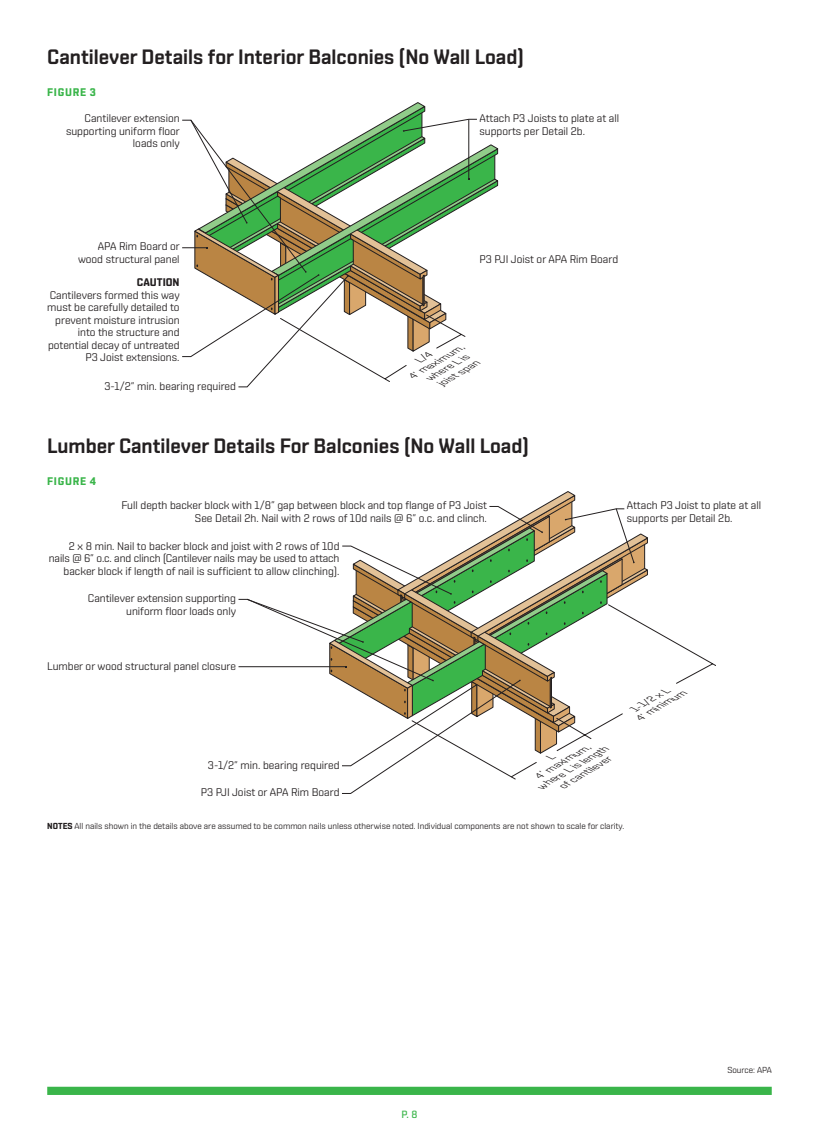
<style>
.page{position:relative;width:819px;height:1134px;background:#fff}
.page>*{position:absolute;margin:0;border:0;box-sizing:border-box;transform-origin:0 0}
.t1{font:600 20.82px "Shentox";color:#231f20}
.t2{font:11.03px/12.4px "Shentox";color:#231f20;text-align:right}
.t3{font:700 11.03px "Shentox";letter-spacing:.06em;color:#3ab54a}
.t4{font:700 11.03px "Shentox";color:#231f20}
.t5{font:500 10.5px "Shentox";color:#3ab54a}
.t6{font:italic 9.28px/10.5px "Shentox";color:#231f20;scale:1.19 1}
.t7{font:8.75px "Shentox";color:#231f20}
.s1{font-weight:700}
</style>
<div class="page">
<div style="left:47px;top:1087px;width:725px;height:8px;background:#3ab54a"></div>
<svg style="left:648px;top:626px;width:68px;height:58px"></svg>
<svg style="left:238px;top:491px;width:410px;height:303px"></svg>
<svg style="left:182px;top:102px;width:316px;height:285px"></svg>
<h1 class="t1" style="left:47px;top:44px;width:478px">Cantilever Details for Interior Balconies (No Wall Load)</h1>
<p class="t3" style="left:47px;top:86px;width:50px">FIGURE 3</p>
<p class="t2" style="left:66px;top:112px;width:115px">Cantilever extension supporting uniform floor loads only</p>
<p class="t2" style="left:78px;top:240px;width:103px">APA Rim Board or wood structural panel</p>
<p class="t4" style="left:137px;top:276px;width:44px">CAUTION</p>
<p class="t2" style="left:47px;top:289px;width:134px">Cantilevers formed this way must be carefully detailed to prevent moisture intrusion into the structure and potential decay of untreated<br>P3 Joist extensions.</p>
<p class="t2" style="left:104px;top:380px;width:133px">3-1/2” min. bearing required</p>
<p class="t2" style="left:479px;top:112px;width:141px;text-align:left">Attach P3 Joists to plate at all supports per Detail 2b.</p>
<p class="t2" style="left:479px;top:252px;width:140px">P3 PJI Joist or APA Rim Board</p>
<p class="t6" style="left:409px;top:372px;width:52px;rotate:-31deg">4’ maximum,</p>
<p class="t6" style="left:426px;top:374px;width:41px;rotate:-31deg">where L is</p>
<p class="t6" style="left:438px;top:379px;width:39px;rotate:-31deg">joist span</p>
<h1 class="t1" style="left:47px;top:433px;width:483px">Lumber Cantilever Details For Balconies (No Wall Load)</h1>
<p class="t3" style="left:47px;top:475px;width:50px">FIGURE 4</p>
<p class="t2" style="left:121px;top:499px;width:367px">Full depth backer block with 1/8” gap between block and top flange of P3 Joist<br>See Detail 2h. Nail with 2 rows of 10d nails @ 6” o.c. and clinch.</p>
<p class="t2" style="left:49px;top:539px;width:292px">2 x 8 min. Nail to backer block and joist with 2 rows of 10d nails @ 6” o.c. and clinch (Cantilever nails may be used to attach backer block if length of nail is sufficient to allow clinching).</p>
<p class="t2" style="left:88px;top:592px;width:150px">Cantilever extension supporting uniform floor loads only</p>
<p class="t2" style="left:627px;top:499px;width:136px;text-align:left">Attach P3 Joist to plate at all supports per Detail 2b.</p>
<p class="t2" style="left:47px;top:660px;width:190px">Lumber or wood structural panel closure</p>
<p class="t2" style="left:208px;top:759px;width:133px">3-1/2” min. bearing required</p>
<p class="t2" style="left:201px;top:786px;width:140px">P3 PJI Joist or APA Rim Board</p>
<p class="t6" style="left:538px;top:782px;width:68px;rotate:-31deg">where L is length</p>
<p class="t6" style="left:536px;top:771px;width:52px;rotate:-31deg">4’ maximum,</p>
<p class="t6" style="left:560px;top:781px;width:50px;rotate:-31deg">of cantilever</p>
<p class="t6" style="left:631px;top:705px;width:48px;rotate:-31deg">1-1/2 x L<br>4’ minimum</p>
<p class="t7" style="left:47px;top:820px;width:579px"><span class="s1">NOTES</span> All nails shown in the details above are assumed to be common nails unless otherwise noted. Individual components are not shown to scale for clarity.</p>
<p class="t5" style="left:402px;top:1108px;width:17px">P. 8</p>
<p class="t7" style="left:727px;top:1064px;width:46px">Source: APA</p>
</div>
